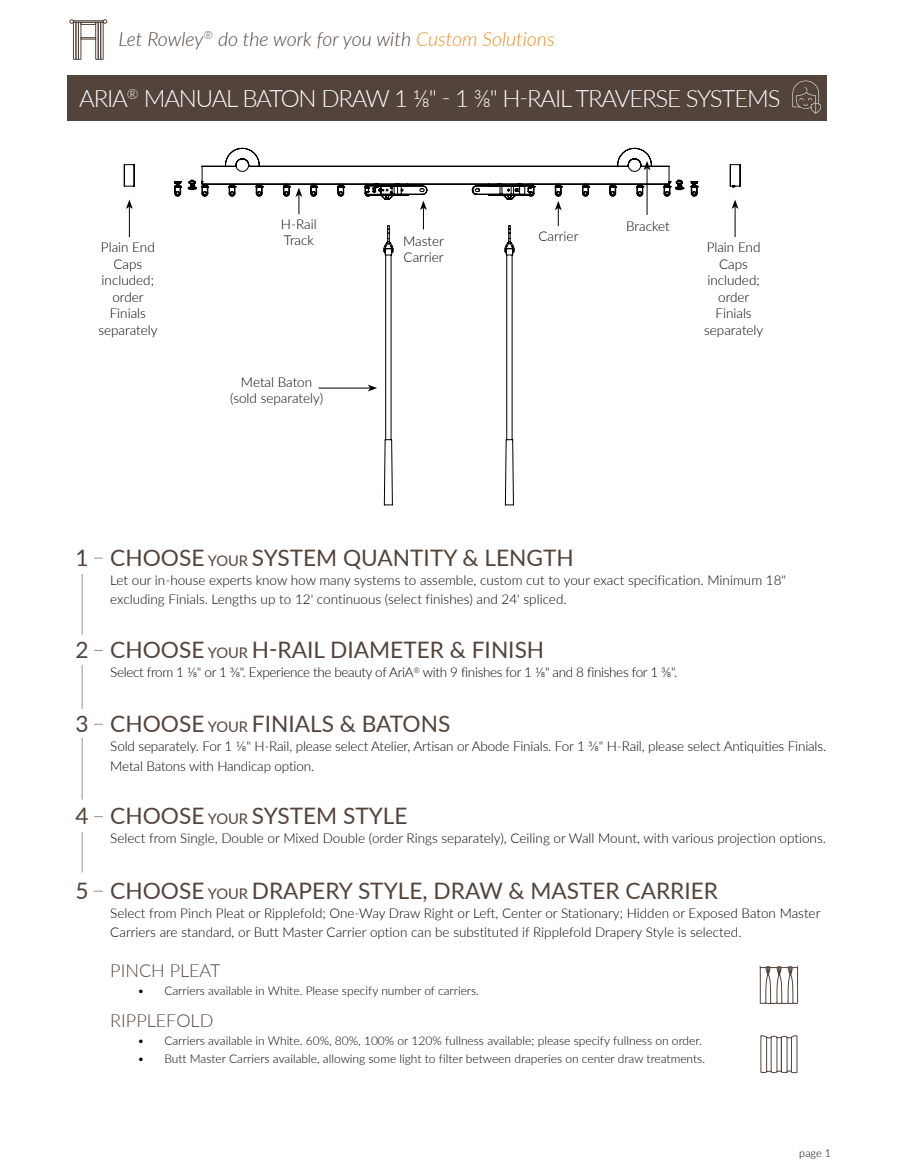
<style>
.page{position:relative;width:905px;height:1175px;background:#fff}
.page>*{position:absolute;margin:0;border:0;box-sizing:border-box;transform-origin:0 0}
.t1{font:300 24px "Lato";letter-spacing:-.05em;color:#fff}
.t2{font:22.65px "Lato";color:#53443b}
.t3{font:italic 300 19.5px "Lato";color:#53443b}
.t4{font:300 18px "Lato";color:#53443b}
.t5{font:300 13.5px/16.5px "Lato";color:#000}
.t6{font:300 13.5px "Lato";letter-spacing:-.025em;color:#000}
.t7{font:300 12px "Lato";color:#000}
.t8{font:300 10.95px "Lato";color:#000}
.s1{color:#f18b21}
.s2{font-size:14.7px}
</style>
<div class="page">
<svg style="left:69px;top:19px;width:38px;height:41px"></svg>
<svg style="left:123px;top:147px;width:618px;height:358px"></svg>
<hr style="left:646px;top:168px;width:1px;height:47px;background:#000">
<svg style="left:643px;top:161px;width:7px;height:9px"></svg>
<svg style="left:555px;top:201px;width:6px;height:25px"></svg>
<svg style="left:295px;top:188px;width:7px;height:26px"></svg>
<svg style="left:420px;top:201px;width:7px;height:28px"></svg>
<hr style="left:318px;top:388px;width:52px;height:1px;background:#000">
<svg style="left:368px;top:384px;width:9px;height:7px"></svg>
<hr style="left:129px;top:207px;width:1px;height:30px;background:#000">
<svg style="left:126px;top:199px;width:7px;height:10px"></svg>
<hr style="left:734px;top:207px;width:1px;height:30px;background:#000">
<svg style="left:731px;top:199px;width:7px;height:10px"></svg>
<div style="left:67px;top:75px;width:760px;height:45px;background:#53443b"></div>
<svg style="left:792px;top:81px;width:28px;height:33px"></svg>
<hr style="left:82px;top:738px;width:1px;height:61px;background:#9b908a">
<hr style="left:82px;top:832px;width:1px;height:40px;background:#9b908a">
<svg style="left:759px;top:965px;width:39px;height:39px"></svg>
<svg style="left:760px;top:1035px;width:37px;height:38px"></svg>
<hr style="left:82px;top:574px;width:1px;height:60px;background:#9b908a">
<hr style="left:82px;top:665px;width:1px;height:44px;background:#9b908a">
<h3 class="t3" style="left:118px;top:25px;width:437px">Let Rowley<sup>®</sup> do the work for you with <span class="s1">Custom Solutions</span></h3>
<h1 class="t1" style="left:79px;top:81px;width:702px">ARIA<sup>®</sup> MANUAL BATON DRAW 1 1/8" - 1 3/8" H-RAIL TRAVERSE SYSTEMS</h1>
<p class="t5" style="left:281px;top:215px;width:37px">H-Rail<br>Track</p>
<p class="t5" style="left:626px;top:217px;width:45px">Bracket</p>
<p class="t5" style="left:538px;top:227px;width:41px">Carrier</p>
<p class="t5" style="left:403px;top:232px;width:42px">Master<br>Carrier</p>
<p class="t5" style="left:98px;top:239px;width:61px;text-align:center">Plain End<br>Caps included; order<br>Finials separately</p>
<p class="t5" style="left:704px;top:239px;width:61px;text-align:center">Plain End<br>Caps included; order<br>Finials separately</p>
<p class="t5" style="left:230px;top:373px;width:95px;text-align:center">Metal Baton (sold separately)</p>
<h2 class="t2" style="left:76px;top:541px;width:15px">1</h2>
<h2 class="t2" style="left:110px;top:541px;width:465px">CHOOSE <span class="s2">YOUR</span> SYSTEM QUANTITY &amp; LENGTH</h2>
<p class="t5" style="left:110px;top:570px;width:677px;line-height:19.5px">Let our in-house experts know how many systems to assemble, custom cut to your exact specification. Minimum 18" excluding Finials. Lengths up to 12' continuous (select finishes) and 24' spliced.</p>
<h2 class="t2" style="left:76px;top:633px;width:15px">2</h2>
<h2 class="t2" style="left:110px;top:633px;width:435px">CHOOSE <span class="s2">YOUR</span> H-RAIL DIAMETER &amp; FINISH</h2>
<p class="t6" style="left:110px;top:663px;width:568px">Select from 1 1/8" or 1 3/8". Experience the beauty of AriA<sup>®</sup> with 9 finishes for 1 1/8" and 8 finishes for 1 3/8".</p>
<h2 class="t2" style="left:76px;top:707px;width:15px">3</h2>
<h2 class="t2" style="left:110px;top:707px;width:341px">CHOOSE <span class="s2">YOUR</span> FINIALS &amp; BATONS</h2>
<p class="t5" style="left:110px;top:736px;width:717px;line-height:19.5px">Sold separately. For 1 1/8" H-Rail, please select Atelier, Artisan or Abode Finials. For 1 3/8" H-Rail, please select Antiquities Finials.<br>Metal Batons with Handicap option.</p>
<h2 class="t2" style="left:76px;top:800px;width:15px">4</h2>
<h2 class="t2" style="left:110px;top:800px;width:299px">CHOOSE <span class="s2">YOUR</span> SYSTEM STYLE</h2>
<p class="t5" style="left:110px;top:829px;width:717px">Select from Single, Double or Mixed Double (order Rings separately), Ceiling or Wall Mount, with various projection options.</p>
<h2 class="t2" style="left:76px;top:874px;width:15px">5</h2>
<h2 class="t2" style="left:110px;top:874px;width:609px">CHOOSE <span class="s2">YOUR</span> DRAPERY STYLE, DRAW &amp; MASTER CARRIER</h2>
<p class="t5" style="left:110px;top:903px;width:711px;line-height:19.5px">Select from Pinch Pleat or Ripplefold; One-Way Draw Right or Left, Center or Stationary; Hidden or Exposed Baton Master<br>Carriers are standard, or Butt Master Carrier option can be substituted if Ripplefold Drapery Style is selected.</p>
<h3 class="t4" style="left:110px;top:957px;width:112px">PINCH PLEAT</h3>
<p class="t7" style="left:137px;top:981px;width:343px">• Carriers available in White. Please specify number of carriers.</p>
<h3 class="t4" style="left:110px;top:1007px;width:105px">RIPPLEFOLD</h3>
<p class="t7" style="left:137px;top:1032px;width:566px">• Carriers available in White. 60%, 80%, 100% or 120% fullness available; please specify fullness on order.</p>
<p class="t7" style="left:137px;top:1050px;width:569px">• Butt Master Carriers available, allowing some light to filter between draperies on center draw treatments.</p>
<p class="t8" style="left:799px;top:1145px;width:33px">page 1</p>
</div>
